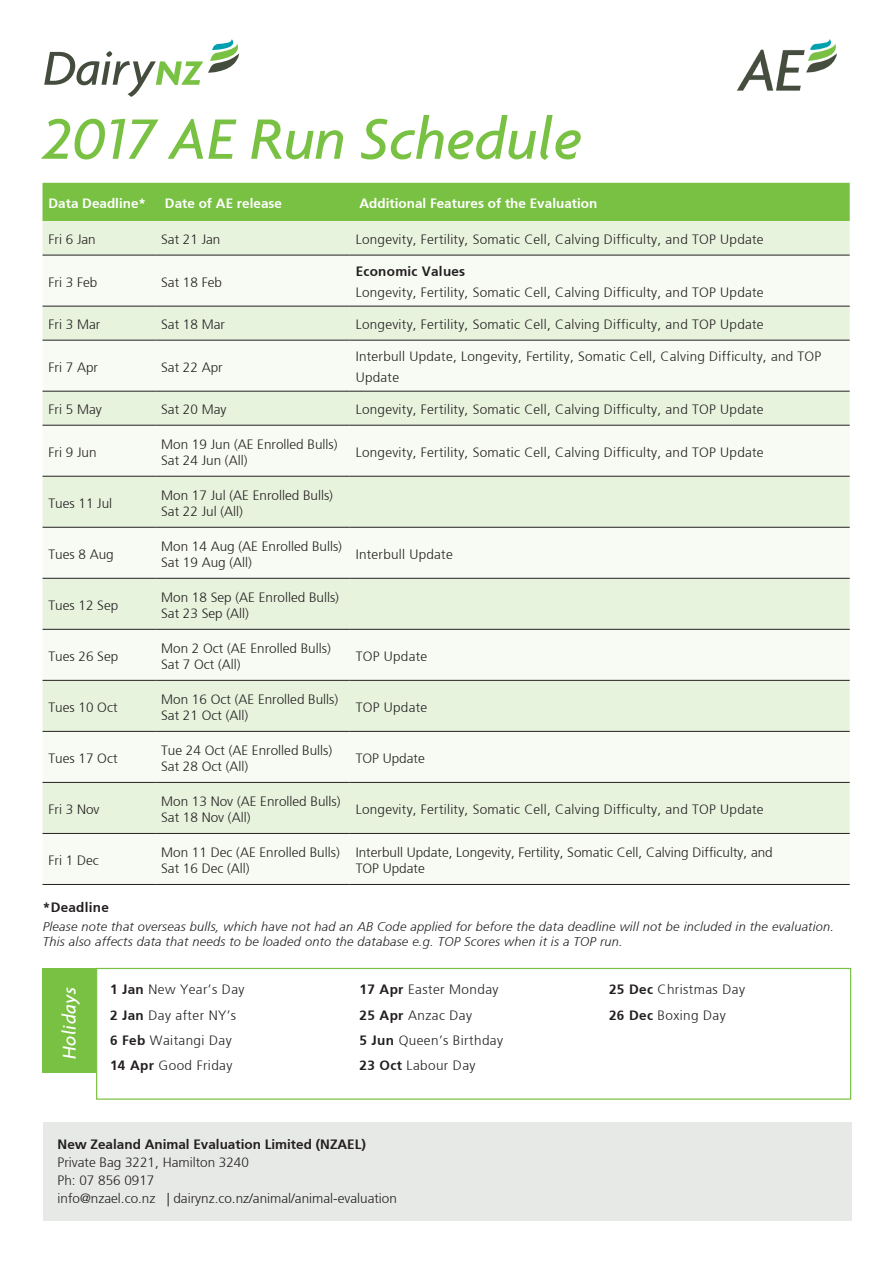
<style>
.page{position:relative;width:893px;height:1263px;background:#fff}
.page>*{position:absolute;margin:0;border:0;box-sizing:border-box;transform-origin:0 0}
.heading{font:italic 500 61.5px "Agenda";color:#79c142}
.Bullet_points{font:italic 500 19.5px "Agenda";letter-spacing:.02em;color:#fff}
.Bullet_points-2{font:300 13.5px/21px "Frutiger";letter-spacing:.02em;color:#231f20}
.Bullet_points-3{font:300 13.5px/16.2px "Frutiger";color:#231f20}
.t1{font:700 13.5px "Frutiger";color:#fff}
.Bullet_points-4{font:700 13.5px "Frutiger";color:#231f20}
.Bullet_points-5{font:700 13.5px "Frutiger";letter-spacing:.02em;color:#231f20}
.Bullet_points-6{font:italic 300 12.75px/15px "Frutiger";letter-spacing:.02em;color:#231f20}
.s1{font-weight:700}
</style>
<div class="page">
<div style="left:43px;top:1121px;width:809px;height:99px;background:#e7e9e6"></div>
<svg style="left:44px;top:39px;width:196px;height:58px"></svg>
<div style="left:43px;top:183px;width:807px;height:38px;background:#79c142"></div>
<div style="left:43px;top:221px;width:807px;height:34px;background:#e8f3de"></div>
<svg style="left:43px;top:256px;width:807px;height:628px;fill:#f7fbf3"></svg>
<hr style="left:43px;top:425px;width:112px;height:1px;background:#231f20">
<hr style="left:155px;top:425px;width:195px;height:1px;background:#231f20">
<hr style="left:350px;top:425px;width:500px;height:1px;background:#231f20">
<hr style="left:43px;top:476px;width:112px;height:1px;background:#231f20">
<hr style="left:155px;top:476px;width:195px;height:1px;background:#231f20">
<hr style="left:350px;top:476px;width:500px;height:1px;background:#231f20">
<hr style="left:43px;top:527px;width:112px;height:1px;background:#231f20">
<hr style="left:155px;top:527px;width:195px;height:1px;background:#231f20">
<hr style="left:350px;top:527px;width:500px;height:1px;background:#231f20">
<hr style="left:43px;top:255px;width:112px;height:1px;background:#231f20">
<hr style="left:155px;top:255px;width:195px;height:1px;background:#231f20">
<hr style="left:350px;top:255px;width:500px;height:1px;background:#231f20">
<hr style="left:43px;top:306px;width:112px;height:1px;background:#231f20">
<hr style="left:155px;top:306px;width:195px;height:1px;background:#231f20">
<hr style="left:350px;top:306px;width:500px;height:1px;background:#231f20">
<hr style="left:43px;top:340px;width:112px;height:1px;background:#231f20">
<hr style="left:155px;top:340px;width:195px;height:1px;background:#231f20">
<hr style="left:350px;top:340px;width:500px;height:1px;background:#231f20">
<hr style="left:43px;top:391px;width:112px;height:1px;background:#231f20">
<hr style="left:155px;top:391px;width:195px;height:1px;background:#231f20">
<hr style="left:350px;top:391px;width:500px;height:1px;background:#231f20">
<hr style="left:43px;top:578px;width:112px;height:1px;background:#231f20">
<hr style="left:155px;top:578px;width:195px;height:1px;background:#231f20">
<hr style="left:350px;top:578px;width:500px;height:1px;background:#231f20">
<hr style="left:43px;top:629px;width:112px;height:1px;background:#231f20">
<hr style="left:155px;top:629px;width:195px;height:1px;background:#231f20">
<hr style="left:350px;top:629px;width:500px;height:1px;background:#231f20">
<hr style="left:43px;top:680px;width:112px;height:1px;background:#231f20">
<hr style="left:155px;top:680px;width:195px;height:1px;background:#231f20">
<hr style="left:350px;top:680px;width:500px;height:1px;background:#231f20">
<hr style="left:43px;top:731px;width:112px;height:1px;background:#231f20">
<hr style="left:155px;top:731px;width:195px;height:1px;background:#231f20">
<hr style="left:350px;top:731px;width:500px;height:1px;background:#231f20">
<hr style="left:43px;top:782px;width:112px;height:1px;background:#231f20">
<hr style="left:155px;top:782px;width:195px;height:1px;background:#231f20">
<hr style="left:350px;top:782px;width:500px;height:1px;background:#231f20">
<hr style="left:43px;top:833px;width:112px;height:1px;background:#231f20">
<hr style="left:155px;top:833px;width:195px;height:1px;background:#231f20">
<hr style="left:350px;top:833px;width:500px;height:1px;background:#231f20">
<hr style="left:43px;top:884px;width:112px;height:1px;background:#231f20">
<hr style="left:155px;top:884px;width:195px;height:1px;background:#231f20">
<hr style="left:350px;top:884px;width:500px;height:1px;background:#231f20">
<div style="left:96px;top:968px;width:755px;height:132px;border:1px solid #79c142"></div>
<div style="left:43px;top:968px;width:53px;height:104px;background:#79c142"></div>
<img style="left:736px;top:39px;width:101px;height:52px">
<p class="heading" style="left:43px;top:102px;width:541px">2017 AE Run Schedule</p>
<p class="t1" style="left:49px;top:196px;width:99px">Data Deadline*</p>
<p class="t1" style="left:165px;top:196px;width:119px">Date of AE release</p>
<p class="t1" style="left:359px;top:196px;width:239px">Additional Features of the Evaluation</p>
<p class="Bullet_points-2" style="left:49px;top:229px;width:49px">Fri 6 Jan</p>
<p class="Bullet_points-2" style="left:161px;top:229px;width:61px">Sat 21 Jan</p>
<p class="Bullet_points-2" style="left:356px;top:229px;width:409px">Longevity, Fertility, Somatic Cell, Calving Difficulty, and TOP Update</p>
<p class="Bullet_points-2" style="left:49px;top:272px;width:50px">Fri 3 Feb</p>
<p class="Bullet_points-2" style="left:161px;top:272px;width:62px">Sat 18 Feb</p>
<p class="Bullet_points-2" style="left:356px;top:261px;width:409px"><span class="s1">Economic Values<br></span>Longevity, Fertility, Somatic Cell, Calving Difficulty, and TOP Update</p>
<p class="Bullet_points-2" style="left:49px;top:314px;width:53px">Fri 3 Mar</p>
<p class="Bullet_points-2" style="left:161px;top:314px;width:65px">Sat 18 Mar</p>
<p class="Bullet_points-2" style="left:356px;top:314px;width:409px">Longevity, Fertility, Somatic Cell, Calving Difficulty, and TOP Update</p>
<p class="Bullet_points-2" style="left:49px;top:357px;width:51px">Fri 7 Apr</p>
<p class="Bullet_points-2" style="left:161px;top:357px;width:63px">Sat 22 Apr</p>
<p class="Bullet_points-2" style="left:356px;top:346px;width:467px">Interbull Update, Longevity, Fertility, Somatic Cell, Calving Difficulty, and TOP<br>Update</p>
<p class="Bullet_points-2" style="left:49px;top:399px;width:55px">Fri 5 May</p>
<p class="Bullet_points-2" style="left:161px;top:399px;width:67px">Sat 20 May</p>
<p class="Bullet_points-2" style="left:356px;top:399px;width:409px">Longevity, Fertility, Somatic Cell, Calving Difficulty, and TOP Update</p>
<p class="Bullet_points-2" style="left:49px;top:442px;width:50px">Fri 9 Jun</p>
<p class="Bullet_points-3" style="left:161px;top:436px;width:178px">Mon 19 Jun (AE Enrolled Bulls)<br>Sat 24 Jun (All)</p>
<p class="Bullet_points-2" style="left:356px;top:442px;width:409px">Longevity, Fertility, Somatic Cell, Calving Difficulty, and TOP Update</p>
<p class="Bullet_points-3" style="left:49px;top:495px;width:65px">Tues 11 Jul</p>
<p class="Bullet_points-3" style="left:161px;top:487px;width:173px">Mon 17 Jul (AE Enrolled Bulls)</p>
<p class="Bullet_points-3" style="left:161px;top:503px;width:83px">Sat 22 Jul (All)</p>
<p class="Bullet_points-2" style="left:49px;top:544px;width:67px">Tues 8 Aug</p>
<p class="Bullet_points-3" style="left:161px;top:538px;width:182px">Mon 14 Aug (AE Enrolled Bulls)</p>
<p class="Bullet_points-3" style="left:161px;top:554px;width:92px">Sat 19 Aug (All)</p>
<p class="Bullet_points-2" style="left:356px;top:544px;width:99px">Interbull Update</p>
<p class="Bullet_points-3" style="left:49px;top:597px;width:71px">Tues 12 Sep</p>
<p class="Bullet_points-3" style="left:161px;top:589px;width:179px">Mon 18 Sep (AE Enrolled Bulls)</p>
<p class="Bullet_points-3" style="left:161px;top:605px;width:89px">Sat 23 Sep (All)</p>
<p class="Bullet_points-3" style="left:49px;top:648px;width:71px">Tues 26 Sep</p>
<p class="Bullet_points-3" style="left:161px;top:640px;width:171px">Mon 2 Oct (AE Enrolled Bulls)</p>
<p class="Bullet_points-3" style="left:161px;top:656px;width:81px">Sat 7 Oct (All)</p>
<p class="Bullet_points-2" style="left:356px;top:646px;width:73px">TOP Update</p>
<p class="Bullet_points-3" style="left:49px;top:699px;width:71px">Tues 10 Oct</p>
<p class="Bullet_points-3" style="left:161px;top:691px;width:179px">Mon 16 Oct (AE Enrolled Bulls)</p>
<p class="Bullet_points-3" style="left:161px;top:707px;width:89px">Sat 21 Oct (All)</p>
<p class="Bullet_points-2" style="left:356px;top:697px;width:73px">TOP Update</p>
<p class="Bullet_points-3" style="left:49px;top:750px;width:71px">Tues 17 Oct</p>
<p class="Bullet_points-3" style="left:161px;top:742px;width:173px">Tue 24 Oct (AE Enrolled Bulls)</p>
<p class="Bullet_points-3" style="left:161px;top:758px;width:89px">Sat 28 Oct (All)</p>
<p class="Bullet_points-3" style="left:356px;top:750px;width:71px">TOP Update</p>
<p class="Bullet_points-2" style="left:49px;top:799px;width:53px">Fri 3 Nov</p>
<p class="Bullet_points-3" style="left:161px;top:793px;width:181px">Mon 13 Nov (AE Enrolled Bulls)</p>
<p class="Bullet_points-3" style="left:161px;top:810px;width:91px">Sat 18 Nov (All)</p>
<p class="Bullet_points-2" style="left:356px;top:799px;width:409px">Longevity, Fertility, Somatic Cell, Calving Difficulty, and TOP Update</p>
<p class="Bullet_points-2" style="left:49px;top:850px;width:52px">Fri 1 Dec</p>
<p class="Bullet_points-3" style="left:161px;top:844px;width:180px">Mon 11 Dec (AE Enrolled Bulls)</p>
<p class="Bullet_points-3" style="left:161px;top:861px;width:90px">Sat 16 Dec (All)</p>
<p class="Bullet_points-3" style="left:356px;top:844px;width:418px">Interbull Update, Longevity, Fertility, Somatic Cell, Calving Difficulty, and<br>TOP Update</p>
<p class="Bullet_points-5" style="left:43px;top:899px;width:67px">*Deadline</p>
<p class="Bullet_points-6" style="left:43px;top:919px;width:793px">Please note that overseas bulls, which have not had an AB Code applied for before the data deadline will not be included in the evaluation.<br>This also affects data that needs to be loaded onto the database e.g. TOP Scores when it is a TOP run.</p>
<p class="Bullet_points" style="left:57px;top:1059px;width:74px;rotate:-90deg">Holidays</p>
<p class="Bullet_points-2" style="left:110px;top:979px;width:136px"><span class="s1">1 Jan</span> New Year’s Day</p>
<p class="Bullet_points-2" style="left:110px;top:1005px;width:128px"><span class="s1">2 Jan</span> Day after NY’s</p>
<p class="Bullet_points-2" style="left:110px;top:1030px;width:123px"><span class="s1">6 Feb</span> Waitangi Day</p>
<p class="Bullet_points-2" style="left:110px;top:1055px;width:124px"><span class="s1">14 Apr</span> Good Friday</p>
<p class="Bullet_points-2" style="left:359px;top:979px;width:140px"><span class="s1">17 Apr</span> Easter Monday</p>
<p class="Bullet_points-2" style="left:359px;top:1005px;width:114px"><span class="s1">25 Apr</span> Anzac Day</p>
<p class="Bullet_points-2" style="left:359px;top:1030px;width:145px"><span class="s1">5 Jun</span> Queen’s Birthday</p>
<p class="Bullet_points-2" style="left:359px;top:1055px;width:118px"><span class="s1">23 Oct</span> Labour Day</p>
<p class="Bullet_points-4" style="left:58px;top:1137px;width:310px">New Zealand Animal Evaluation Limited (NZAEL)</p>
<p class="Bullet_points-3" style="left:58px;top:1155px;width:193px">Private Bag 3221, Hamilton 3240</p>
<p class="Bullet_points-3" style="left:58px;top:1173px;width:98px">Ph: 07 856 0917</p>
<p class="Bullet_points-3" style="left:58px;top:1191px;width:341px">info@nzael.co.nz | dairynz.co.nz/animal/animal-evaluation</p>
<p class="Bullet_points-2" style="left:609px;top:979px;width:137px"><span class="s1">25 Dec</span> Christmas Day</p>
<p class="Bullet_points-2" style="left:609px;top:1005px;width:118px"><span class="s1">26 Dec</span> Boxing Day</p>
</div>
